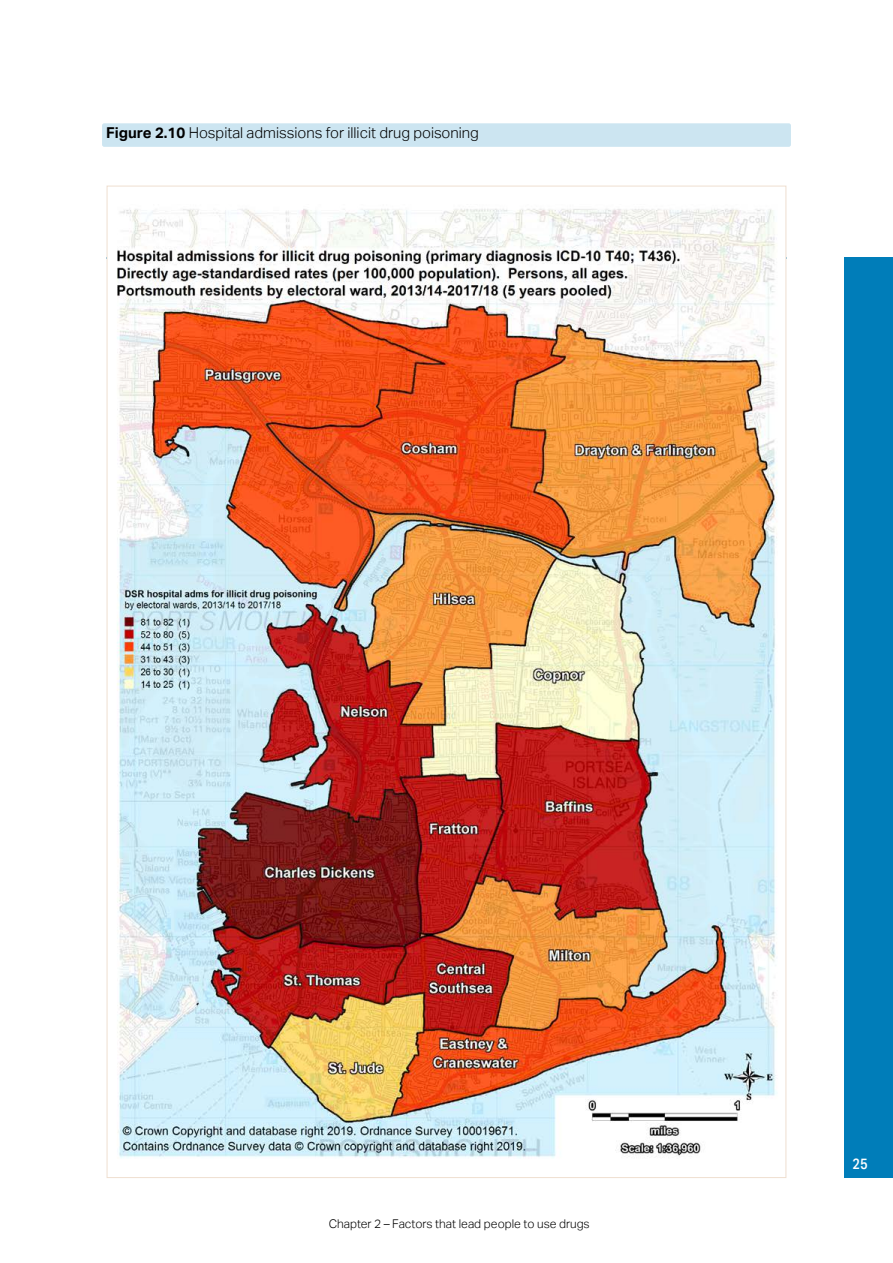
<style>
.page{position:relative;width:893px;height:1263px;background:#fff}
.page>*{position:absolute;margin:0;border:0;box-sizing:border-box;transform-origin:0 0}
.t1{font:300 15px "Aktiv Grotesk";color:#000}
.t2{font:500 15px "Aktiv Grotesk Cd";color:#fff}
.t3{font:300 12px "Aktiv Grotesk";color:#000}
.s1{font-weight:700}
</style>
<div class="page">
<div style="left:844px;top:257px;width:49px;height:921px;background:#007db9"></div>
<hr style="left:106px;top:257px;width:681px;height:2px;background:#007db9">
<div style="left:102px;top:123px;width:689px;height:24px;background:#cce5f1;border-radius:2px"></div>
<img style="left:109px;top:209px;width:675px;height:949px">
<p class="t1" style="left:106px;top:124px;width:374px"><span class="s1">Figure 2.10</span> Hospital admissions for illicit drug poisoning</p>
<p class="t3" style="left:329px;top:1216px;width:263px">Chapter 2 – Factors that lead people to use drugs</p>
<p class="t2" style="left:853px;top:1155px;width:16px">25</p>
</div>
